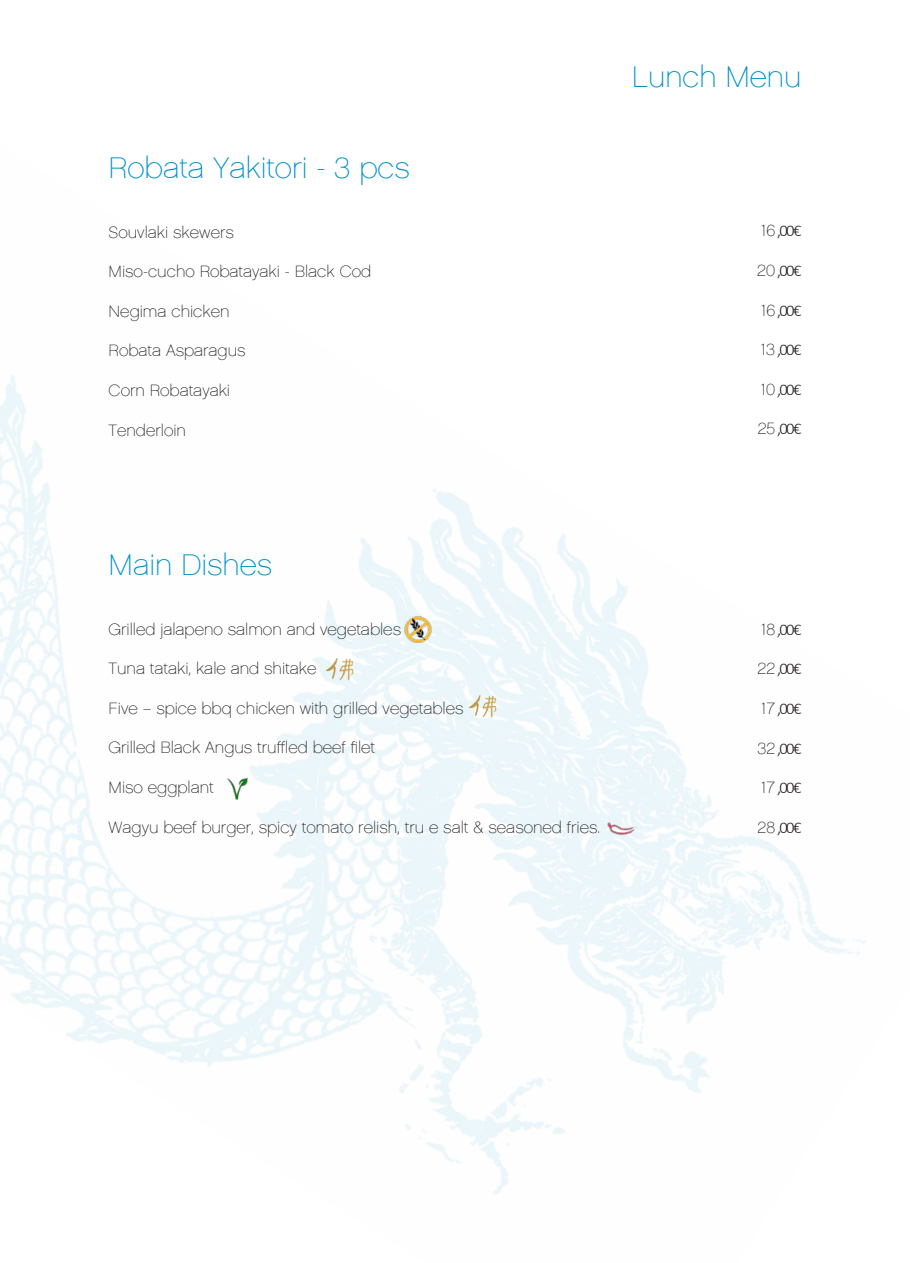
<style>
.page{position:relative;width:910px;height:1263px;background:#fff}
.page>*{position:absolute;margin:0;border:0;box-sizing:border-box;transform-origin:0 0}
.t1{font:30px "Chalet Paris Nineteen Sixty";color:#0092ca}
.t2{font:16.5px "Chalet Paris Nineteen Sixty";color:#231f20}
.t3{font:300 16.5px "Calibri";letter-spacing:-.1em;color:#231f20}
.s1{font-family:"Chalet Paris Nineteen Sixty";font-weight:400}
</style>
<div class="page">
<img style="left:0;top:375px;width:866px;height:819px">
<img style="left:404px;top:615px;width:28px;height:27px">
<img style="left:326px;top:658px;width:28px;height:23px">
<img style="left:468px;top:695px;width:28px;height:23px">
<img style="left:227px;top:778px;width:21px;height:22px">
<img style="left:606px;top:819px;width:31px;height:16px">
<h1 class="t1" style="left:109px;top:151px;width:303px">Robata Yakitori - 3 pcs</h1>
<p class="t2" style="left:109px;top:222px;width:127px">Souvlaki skewers</p>
<p class="t2" style="left:109px;top:262px;width:264px">Miso-cucho Robatayaki - Black Cod</p>
<p class="t2" style="left:109px;top:302px;width:123px">Negima chicken</p>
<p class="t2" style="left:109px;top:341px;width:138px">Robata Asparagus</p>
<p class="t2" style="left:109px;top:381px;width:123px">Corn Robatayaki</p>
<p class="t2" style="left:109px;top:420px;width:79px">Tenderloin</p>
<h1 class="t1" style="left:632px;top:60px;width:171px">Lunch Menu</h1>
<p class="t3" style="left:761px;top:221px;width:42px"><span class="s1">16</span> ,00€</p>
<p class="t3" style="left:757px;top:260px;width:46px"><span class="s1">20</span> ,00€</p>
<p class="t3" style="left:761px;top:300px;width:42px"><span class="s1">16</span> ,00€</p>
<p class="t3" style="left:761px;top:339px;width:42px"><span class="s1">13</span> ,00€</p>
<p class="t3" style="left:761px;top:379px;width:42px"><span class="s1">10</span> ,00€</p>
<p class="t3" style="left:758px;top:419px;width:45px"><span class="s1">25</span> ,00€</p>
<h1 class="t1" style="left:109px;top:547px;width:165px">Main Dishes</h1>
<p class="t2" style="left:109px;top:619px;width:294px">Grilled jalapeno salmon and vegetables</p>
<p class="t2" style="left:109px;top:659px;width:209px">Tuna tataki, kale and shitake</p>
<p class="t2" style="left:109px;top:698px;width:356px">Five – spice bbq chicken with grilled vegetables</p>
<p class="t2" style="left:109px;top:738px;width:268px">Grilled Black Angus truffled beef filet</p>
<p class="t2" style="left:109px;top:778px;width:107px">Miso eggplant</p>
<p class="t2" style="left:109px;top:817px;width:493px">Wagyu beef burger, spicy tomato relish, tru e salt &amp; seasoned fries.</p>
<p class="t3" style="left:761px;top:619px;width:42px"><span class="s1">18</span> ,00€</p>
<p class="t3" style="left:758px;top:659px;width:45px"><span class="s1">22</span> ,00€</p>
<p class="t3" style="left:761px;top:698px;width:42px"><span class="s1">17</span> ,00€</p>
<p class="t3" style="left:757px;top:738px;width:45px"><span class="s1">32</span> ,00€</p>
<p class="t3" style="left:761px;top:777px;width:42px"><span class="s1">17</span> ,00€</p>
<p class="t3" style="left:758px;top:817px;width:45px"><span class="s1">28</span> ,00€</p>
</div>
